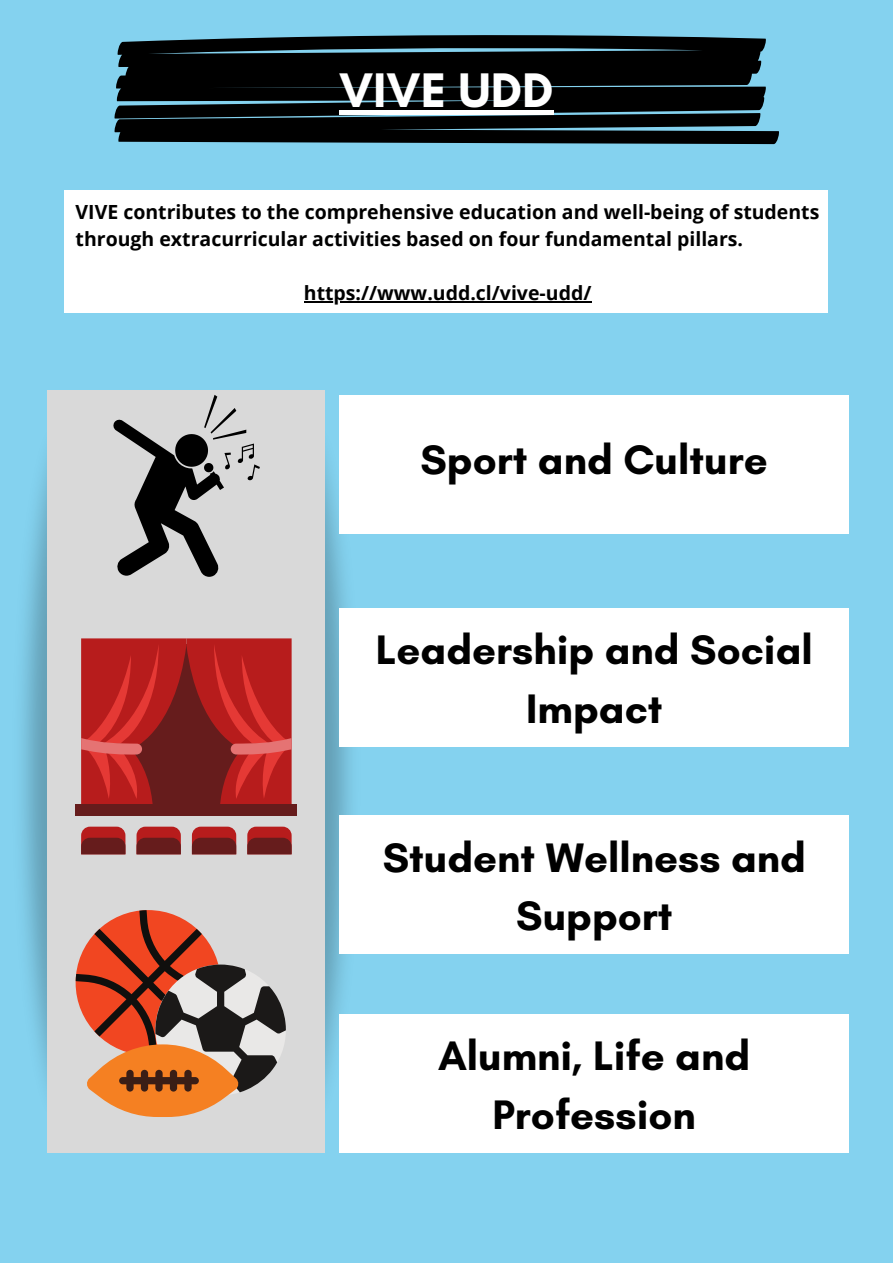
<style>
.page{position:relative;width:893px;height:1264px;background:#fff}
.page>*{position:absolute;margin:0;border:0;box-sizing:border-box;transform-origin:0 0}
.t1{font:700 49.5px "Glacial Indifference";color:#fff}
.t2{font:700 42px/58.5px "Glacial Indifference";color:#000;text-align:center}
.t3{font:700 19.5px/27px "Open Sans";color:#000}
</style>
<div class="page">
<div style="left:0;top:0;width:892px;height:1262px;background:#84d2ef"></div>
<img style="left:253px;top:460px;width:144px;height:693px">
<img style="left:22px;top:462px;width:98px;height:691px">
<div style="left:47px;top:390px;width:278px;height:762px;background:#d9d9d9"></div>
<svg style="left:81px;top:826px;width:44px;height:28px"></svg>
<svg style="left:136px;top:826px;width:45px;height:28px"></svg>
<svg style="left:192px;top:826px;width:44px;height:28px"></svg>
<svg style="left:247px;top:826px;width:44px;height:28px"></svg>
<svg style="left:81px;top:638px;width:210px;height:166px;background:#ac2323"></svg>
<div style="left:76px;top:804px;width:221px;height:11px;background:#661c1c"></div>
<svg style="left:113px;top:395px;width:147px;height:182px"></svg>
<svg style="left:76px;top:910px;width:210px;height:206px"></svg>
<div style="left:119px;top:1077px;width:80px;height:7px;background:#3a1e16;border-radius:4px"></div>
<div style="left:126px;top:1069px;width:8px;height:22px;background:#3a1e16;border-radius:4px"></div>
<div style="left:141px;top:1069px;width:7px;height:22px;background:#3a1e16;border-radius:4px"></div>
<div style="left:155px;top:1069px;width:8px;height:22px;background:#3a1e16;border-radius:4px"></div>
<div style="left:170px;top:1069px;width:7px;height:22px;background:#3a1e16;border-radius:4px"></div>
<div style="left:184px;top:1069px;width:8px;height:22px;background:#3a1e16;border-radius:4px"></div>
<div style="left:64px;top:190px;width:763px;height:123px;background:#fff"></div>
<hr style="left:304px;top:301px;width:287px;height:1px;background:#000">
<div style="left:339px;top:395px;width:509px;height:138px;background:#fff"></div>
<div style="left:339px;top:608px;width:509px;height:138px;background:#fff"></div>
<div style="left:339px;top:815px;width:509px;height:138px;background:#fff"></div>
<div style="left:339px;top:1013px;width:509px;height:139px;background:#fff"></div>
<svg style="left:115px;top:35px;width:651px;height:78px;background:#0d1518"></svg>
<svg style="left:114px;top:113px;width:665px;height:31px;background:#141f23"></svg>
<hr style="left:339px;top:110px;width:214px;height:4px;background:#fff">
<h1 class="t1" style="left:339px;top:60px;width:216px">VIVE UDD</h1>
<p class="t3" style="left:76px;top:198px;width:745px">VIVE contributes to the comprehensive education and well-being of students through extracurricular activities based on four fundamental pillars.</p>
<p class="t3" style="left:304px;top:279px;width:289px">https://www.udd.cl/vive-udd/</p>
<h2 class="t2" style="left:420px;top:430px;width:349px">Sport and Culture</h2>
<h2 class="t2" style="left:376px;top:620px;width:438px">Leadership and Social<br>Impact</h2>
<h2 class="t2" style="left:383px;top:828px;width:424px">Student Wellness and<br>Support</h2>
<h2 class="t2" style="left:438px;top:1026px;width:314px">Alumni, Life and<br>Profession</h2>
</div>
